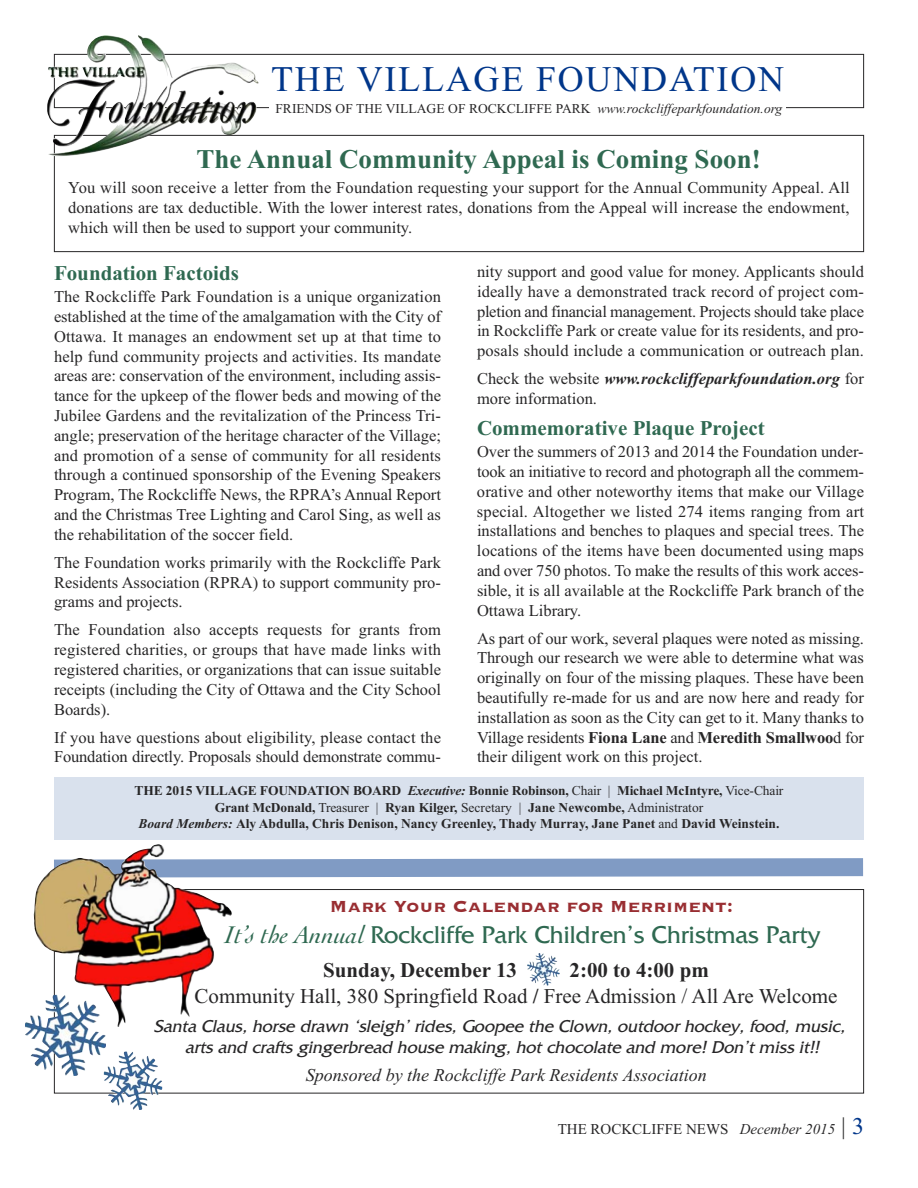
<style>
.page{position:relative;width:918px;height:1188px;background:#fff}
.page>*{position:absolute;margin:0;border:0;box-sizing:border-box;transform-origin:0 0}
.t1{font:36px "Times New Roman";letter-spacing:.05em;color:#00368a}
.t2{font:700 27px "Times New Roman";color:#2f6951}
.t3{font:25.5px "Friz Quadrata Std";color:#2f6951}
.t4{font:21px/25.5px "Times New Roman";color:#272627}
.t5{font:700 21px "Times New Roman";color:#2f6951}
.t6{font:700 21px "Copperplate";color:#992e32}
.t7{font:700 21px "Times New Roman";color:#272627}
.t8{font:italic 18px/21px "Friz Quadrata Std";color:#272627;text-align:center}
.t9{font:italic 18px "Times New Roman";color:#272627}
.t10{font:16.5px/19.8px "Times New Roman";color:#272627;text-align:justify}
.t11{font:15px "Times New Roman";color:#272627}
.t12{font:700 13.5px/16.2px "Times New Roman";color:#272627;text-align:center}
.t13{font:13.5px "Times New Roman";letter-spacing:.005em;color:#272627}
.s1{font-style:italic}
.s2{font-weight:700;font-style:italic}
.s3{font-weight:700}
.s4{font-weight:400}
.s5{font-family:"Cochin";font-style:italic}
.s6{font-size:24px}
.s7{font-size:24px;color:#00368a}
</style>
<div class="page">
<div style="left:54px;top:777px;width:810px;height:63px;background:#d9e1ed"></div>
<div style="left:54px;top:54px;width:810px;height:54px;border:1px solid #272627"></div>
<div style="left:270px;top:104px;width:516px;height:17px;background:#fff"></div>
<div style="left:54px;top:135px;width:810px;height:117px;border:1px solid #272627"></div>
<svg style="left:232px;top:858px;width:632px;height:20px;background:#8ca5c9"></svg>
<img style="left:25px;top:1015px;width:81px;height:61px">
<img style="left:527px;top:953px;width:33px;height:32px">
<img style="left:104px;top:1052px;width:58px;height:58px">
<img style="left:34px;top:844px;width:198px;height:183px">
<img style="left:48px;top:35px;width:210px;height:121px">
<h1 class="t1" style="left:271px;top:57px;width:515px">THE VILLAGE FOUNDATION</h1>
<p class="t13" style="left:275px;top:101px;width:508px">FRIENDS OF THE VILLAGE OF ROCKCLIFFE PARK <span class="s1">www.rockcliffeparkfoundation.org</span></p>
<h2 class="t2" style="left:197px;top:142px;width:566px">The Annual Community Appeal is Coming Soon!</h2>
<p class="t10" style="left:68px;top:177px;width:783px">You will soon receive a letter from the Foundation requesting your support for the Annual Community Appeal. All donations are tax deductible. With the lower interest rates, donations from the Appeal will increase the endowment, which will then be used to support your community.</p>
<p class="t5" style="left:54px;top:260px;width:186px">Foundation Factoids</p>
<p class="t10" style="left:54px;top:287px;width:389px">The Rockcliffe Park Foundation is a unique organization established at the time of the amalgamation with the City of Ottawa. It manages an endowment set up at that time to help fund community projects and activities. Its mandate areas are: conservation of the environment, including assis&shy;tance for the upkeep of the flower beds and mowing of the Jubilee Gardens and the revitalization of the Princess Tri&shy;angle; preservation of the heritage character of the Village; and promotion of a sense of community for all residents through a continued sponsorship of the Evening Speakers Program, The Rockcliffe News, the RPRA’s Annual Report and the Christmas Tree Lighting and Carol Sing, as well as the rehabilitation of the soccer field.</p>
<p class="t10" style="left:54px;top:552px;width:389px">The Foundation works primarily with the Rockcliffe Park Residents Association (RPRA) to support community pro&shy;grams and projects.</p>
<p class="t10" style="left:54px;top:620px;width:389px">The Foundation also accepts requests for grants from registered charities, or groups that have made links with registered charities, or organizations that can issue suitable receipts (including the City of Ottawa and the City School Boards).</p>
<p class="t10" style="left:54px;top:727px;width:389px">If you have questions about eligibility, please contact the<br>Foundation directly. Proposals should demonstrate commu-</p>
<p class="t10" style="left:477px;top:261px;width:389px">nity support and good value for money. Applicants should ideally have a demonstrated track record of project com&shy;pletion and financial management. Projects should take place in Rockcliffe Park or create value for its residents, and pro&shy;posals should include a communication or outreach plan.</p>
<p class="t10" style="left:477px;top:369px;width:388px">Check the website <span class="s2">www.rockcliffeparkfoundation.org</span> for more information.</p>
<p class="t5" style="left:477px;top:415px;width:289px">Commemorative Plaque Project</p>
<p class="t10" style="left:477px;top:442px;width:389px">Over the summers of 2013 and 2014 the Foundation under&shy;took an initiative to record and photograph all the commem&shy;orative and other noteworthy items that make our Village special. Altogether we listed 274 items ranging from art installations and benches to plaques and special trees. The locations of the items have been documented using maps and over 750 photos. To make the results of this work acces&shy;sible, it is all available at the Rockcliffe Park branch of the Ottawa Library.</p>
<p class="t10" style="left:477px;top:628px;width:389px">As part of our work, several plaques were noted as missing.<br>Through our research we were able to determine what was originally on four of the missing plaques. These have been beautifully re-made for us and are now here and ready for installation as soon as the City can get to it. Many thanks to Village residents <span class="s3">Fiona Lane</span> and <span class="s3">Meredith Smallwoo</span>d for their diligent work on this project.</p>
<p class="t12" style="left:135px;top:783px;width:650px">THE 2015 VILLAGE FOUNDATION BOARD <span class="s1">Executive:</span> Bonnie Robinson, <span class="s4">Chair |</span> Michael McIntyre, <span class="s4">Vice-Chair<br></span>Grant McDonald, <span class="s4">Treasurer |</span> Ryan Kilger, <span class="s4">Secretary |</span> Jane Newcombe, <span class="s4">Administrator<br></span><span class="s1">Board Members:</span> Aly Abdulla, Chris Denison, Nancy Greenley, Thady Murray, Jane Panet <span class="s4">and</span> David Weinstein.</p>
<p class="t6" style="left:330px;top:893px;width:405px">Mark Your Calendar for Merriment:</p>
<h3 class="t3" style="left:225px;top:920px;width:597px"><span class="s5">It’s the Annual</span> Rockcliffe Park Children’s Christmas Party</h3>
<p class="t7" style="left:323px;top:958px;width:195px">Sunday, December 13</p>
<p class="t4" style="left:195px;top:957px;width:645px;text-indent:375px"><span class="s3">2:00 to 4:00 pm<br></span>Community Hall, 380 Springfield Road <span class="s3">/</span> Free Admission / All Are Welcome</p>
<p class="t8" style="left:154px;top:1015px;width:695px">Santa Claus, horse drawn ‘sleigh’ rides, Goopee the Clown, outdoor hockey, food, music, arts and crafts gingerbread house making, hot chocolate and more! Don’t miss it!!</p>
<p class="t9" style="left:306px;top:1064px;width:402px">Sponsored by the Rockcliffe Park Residents Association</p>
<p class="t11" style="left:558px;top:1120px;width:308px">THE ROCKCLIFFE NEWS <span class="s1">December 2015</span> <span class="s6">|</span> <span class="s7">3</span></p>
</div>
